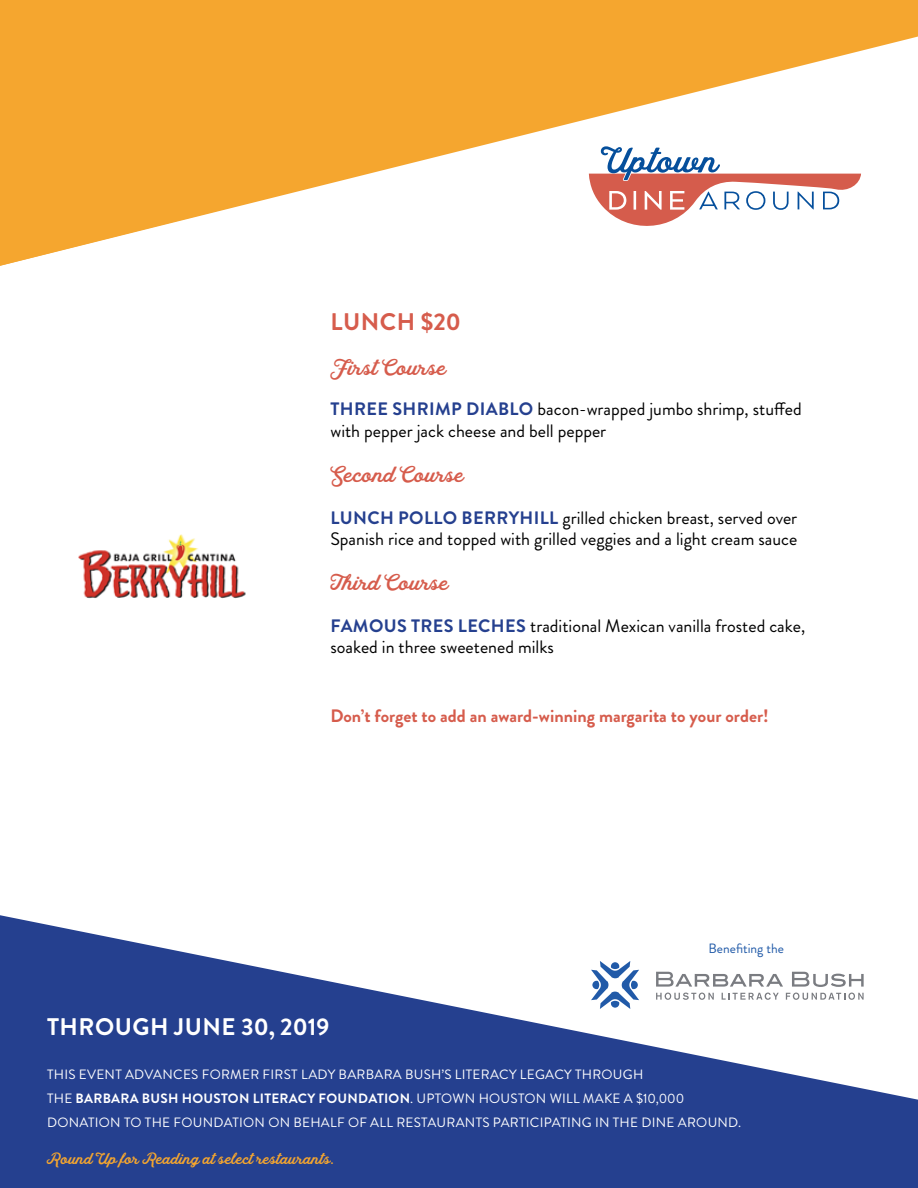
<style>
.page{position:relative;width:918px;height:1188px;background:#fff}
.page>*{position:absolute;margin:0;border:0;box-sizing:border-box;transform-origin:0 0}
.t1{font:700 24px "Brandon Grotesque";letter-spacing:.02em;color:#fff}
.t2{font:700 24px "Brandon Grotesque";letter-spacing:.02em;color:#d65c4c}
.t3{font:21px "Hanley Script";color:#d65c4c}
.t4{font:18px/21px "Brandon Grotesque";color:#000}
.t5{font:700 18px "Brandon Grotesque";color:#d65c4c}
.t6{font:15px "Hanley Script";letter-spacing:.005em;color:#f5a62f}
.t7{font:13.5px/24px "Brandon Grotesque";letter-spacing:.02em;color:#fff}
.t8{font:13.5px "Brandon Grotesque";color:#215aa8}
.s1{font-weight:700;color:#25408f}
.s2{font-weight:700}
</style>
<div class="page">
<svg style="left:0;top:915px;width:918px;height:273px;fill:#25408f"></svg>
<svg style="left:591px;top:961px;width:48px;height:48px"></svg>
<svg style="left:656px;top:972px;width:127px;height:15px"></svg>
<svg style="left:792px;top:972px;width:72px;height:15px"></svg>
<svg style="left:656px;top:993px;width:58px;height:7px"></svg>
<svg style="left:722px;top:993px;width:57px;height:7px"></svg>
<svg style="left:786px;top:993px;width:78px;height:7px"></svg>
<svg style="left:0;top:0;width:918px;height:266px;fill:#f5a62f"></svg>
<img style="left:78px;top:534px;width:168px;height:64px">
<h1 class="t2" style="left:331px;top:305px;width:132px">LUNCH $20</h1>
<p class="t3" style="left:330px;top:354px;width:117px">First Course</p>
<p class="t4" style="left:330px;top:398px;width:473px;line-height:21.6px"><span class="s1">THREE SHRIMP DIABLO</span> bacon-wrapped jumbo shrimp, stuffed with pepper jack cheese and bell pepper</p>
<p class="t3" style="left:330px;top:461px;width:135px">Second Course</p>
<p class="t4" style="left:330px;top:507px;width:468px"><span class="s1">LUNCH POLLO BERRYHILL</span> grilled chicken breast, served over<br>Spanish rice and topped with grilled veggies and a light cream sauce</p>
<p class="t3" style="left:330px;top:569px;width:120px">Third Course</p>
<p class="t4" style="left:330px;top:615px;width:476px"><span class="s1">FAMOUS TRES LECHES</span> traditional Mexican vanilla frosted cake, soaked in three sweetened milks</p>
<p class="t5" style="left:330px;top:703px;width:440px">Don’t forget to add an award-winning margarita to your order!</p>
<p class="t8" style="left:709px;top:939px;width:77px">Benefiting the</p>
<h1 class="t1" style="left:47px;top:1010px;width:284px">THROUGH JUNE 30, 2019</h1>
<p class="t7" style="left:47px;top:1063px;width:696px">THIS EVENT ADVANCES FORMER FIRST LADY BARBARA BUSH’S LITERACY LEGACY THROUGH<br>THE <span class="s2">BARBARA BUSH HOUSTON LITERACY FOUNDATION</span>. UPTOWN HOUSTON WILL MAKE A $10,000<br>DONATION TO THE FOUNDATION ON BEHALF OF ALL RESTAURANTS PARTICIPATING IN THE DINE AROUND.</p>
<p class="t6" style="left:47px;top:1149px;width:289px">Round Up for Reading at select restaurants.</p>
</div>
